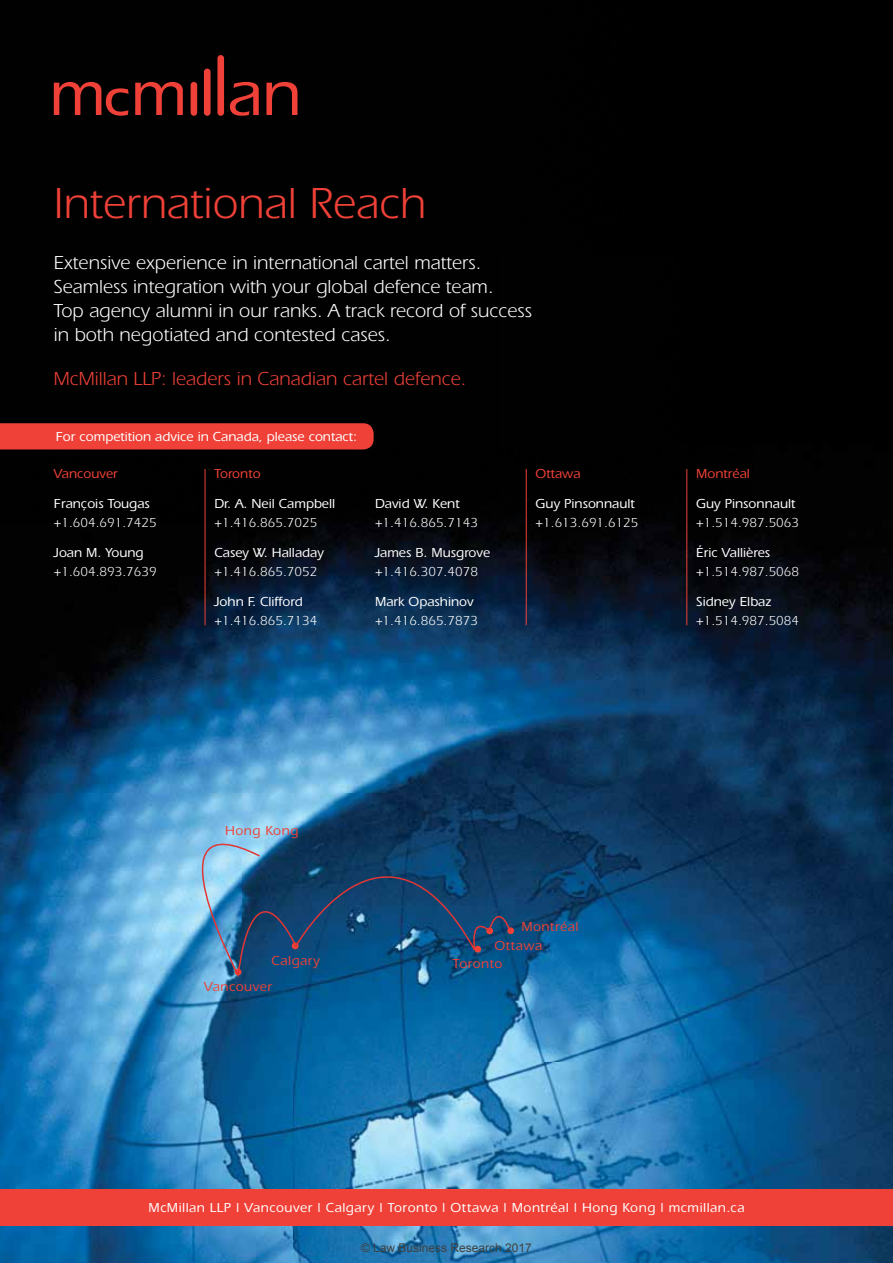
<style>
.page{position:relative;width:893px;height:1263px;background:#fff}
.page>*{position:absolute;margin:0;border:0;box-sizing:border-box;transform-origin:0 0}
.t1{font:45px "Mc Millan";color:#ef4138}
.t2{font:19.5px/24px "Mc Millan";color:#fff}
.t3{font:19.5px "Mc Millan";color:#ef4138}
.t4{font:500 13.5px "Mc Millan";color:#fff}
.t5{font:13.5px "Mc Millan";color:#fff}
.t6{font:500 13.5px "Mc Millan";letter-spacing:.035em;color:#fff}
.t7{font:500 13.5px/19.8px "Mc Millan";letter-spacing:.03em;color:#ef4138}
.t8{font:500 13.5px "Mc Millan";color:#ef4138}
.t9{font:12px "Arial";color:#404040}
</style>
<div class="page">
<img style="left:0;top:0;width:893px;height:1263px">
<div style="left:507px;top:927px;width:7px;height:7px;background:#ef4138;border-radius:50%"></div>
<svg style="left:145px;top:788px;width:366px;height:189px;background:#326993"></svg>
<svg style="left:54px;top:82px;width:75px;height:34px;background:#551714"></svg>
<svg style="left:135px;top:82px;width:48px;height:33px;background:#641b17"></svg>
<svg style="left:230px;top:82px;width:29px;height:34px"></svg>
<svg style="left:266px;top:82px;width:31px;height:33px"></svg>
<div style="left:191px;top:82px;width:6px;height:34px;background:#ef4138;border-radius:3px"></div>
<div style="left:204px;top:69px;width:7px;height:47px;background:#ef4138;border-radius:3px"></div>
<div style="left:217px;top:55px;width:7px;height:61px;background:#ef4138;border-radius:3px"></div>
<div style="left:0;top:1190px;width:893px;height:36px;background:#ef4138"></div>
<div style="left:0;top:423px;width:374px;height:26px;background:#ef4138"></div>
<hr style="left:205px;top:469px;width:1px;height:156px;background:#ef4138">
<hr style="left:526px;top:469px;width:1px;height:156px;background:#ef4138">
<hr style="left:686px;top:469px;width:1px;height:156px;background:#ef4138">
<h1 class="t1" style="left:54px;top:177px;width:374px">International Reach</h1>
<h2 class="t2" style="left:54px;top:250px;width:480px">Extensive experience in international cartel matters.<br>Seamless integration with your global defence team.<br>Top agency alumni in our ranks. A track record of success in both negotiated and contested cases.</h2>
<h2 class="t3" style="left:54px;top:367px;width:414px">McMillan LLP: leaders in Canadian cartel defence.</h2>
<p class="t4" style="left:56px;top:429px;width:303px">For competition advice in Canada, please contact:</p>
<p class="t8" style="left:54px;top:466px;width:66px">Vancouver</p>
<p class="t4" style="left:54px;top:495px;width:98px">François Tougas</p>
<p class="t5" style="left:54px;top:515px;width:104px">+1.604.691.7425</p>
<p class="t4" style="left:54px;top:544px;width:91px">Joan M. Young</p>
<p class="t5" style="left:54px;top:564px;width:104px">+1.604.893.7639</p>
<p class="t8" style="left:214px;top:466px;width:48px">Toronto</p>
<p class="t4" style="left:214px;top:495px;width:122px">Dr. A. Neil Campbell</p>
<p class="t5" style="left:214px;top:515px;width:104px">+1.416.865.7025</p>
<p class="t4" style="left:214px;top:544px;width:111px">Casey W. Halladay</p>
<p class="t5" style="left:214px;top:564px;width:104px">+1.416.865.7052</p>
<p class="t4" style="left:214px;top:593px;width:90px">John F. Clifford</p>
<p class="t5" style="left:214px;top:613px;width:104px">+1.416.865.7134</p>
<p class="t4" style="left:375px;top:495px;width:86px">David W. Kent</p>
<p class="t5" style="left:375px;top:515px;width:104px">+1.416.865.7143</p>
<p class="t4" style="left:375px;top:544px;width:117px">James B. Musgrove</p>
<p class="t5" style="left:375px;top:564px;width:104px">+1.416.307.4078</p>
<p class="t4" style="left:375px;top:593px;width:100px">Mark Opashinov</p>
<p class="t5" style="left:375px;top:613px;width:104px">+1.416.865.7873</p>
<p class="t7" style="left:536px;top:464px;width:46px">Ottawa</p>
<p class="t4" style="left:536px;top:495px;width:101px">Guy Pinsonnault</p>
<p class="t5" style="left:536px;top:515px;width:104px">+1.613.691.6125</p>
<p class="t8" style="left:696px;top:466px;width:55px">Montréal</p>
<p class="t4" style="left:696px;top:495px;width:101px">Guy Pinsonnault</p>
<p class="t5" style="left:696px;top:515px;width:104px">+1.514.987.5063</p>
<p class="t4" style="left:696px;top:544px;width:76px">Éric Vallières</p>
<p class="t5" style="left:696px;top:564px;width:104px">+1.514.987.5068</p>
<p class="t4" style="left:696px;top:593px;width:77px">Sidney Elbaz</p>
<p class="t5" style="left:696px;top:613px;width:104px">+1.514.987.5084</p>
<p class="t7" style="left:225px;top:821px;width:75px">Hong Kong</p>
<p class="t7" style="left:494px;top:916px;width:86px;text-indent:27px">Montréal<br>Ottawa</p>
<p class="t7" style="left:271px;top:951px;width:50px">Calgary</p>
<p class="t7" style="left:453px;top:954px;width:51px">Toronto</p>
<p class="t7" style="left:204px;top:977px;width:70px">Vancouver</p>
<p class="t6" style="left:148px;top:1200px;width:597px">McMillan LLP | Vancouver | Calgary | Toronto | Ottawa | Montréal | Hong Kong | mcmillan.ca</p>
<p class="t9" style="left:361px;top:1240px;width:172px">© Law Business Research 2017</p>
</div>
